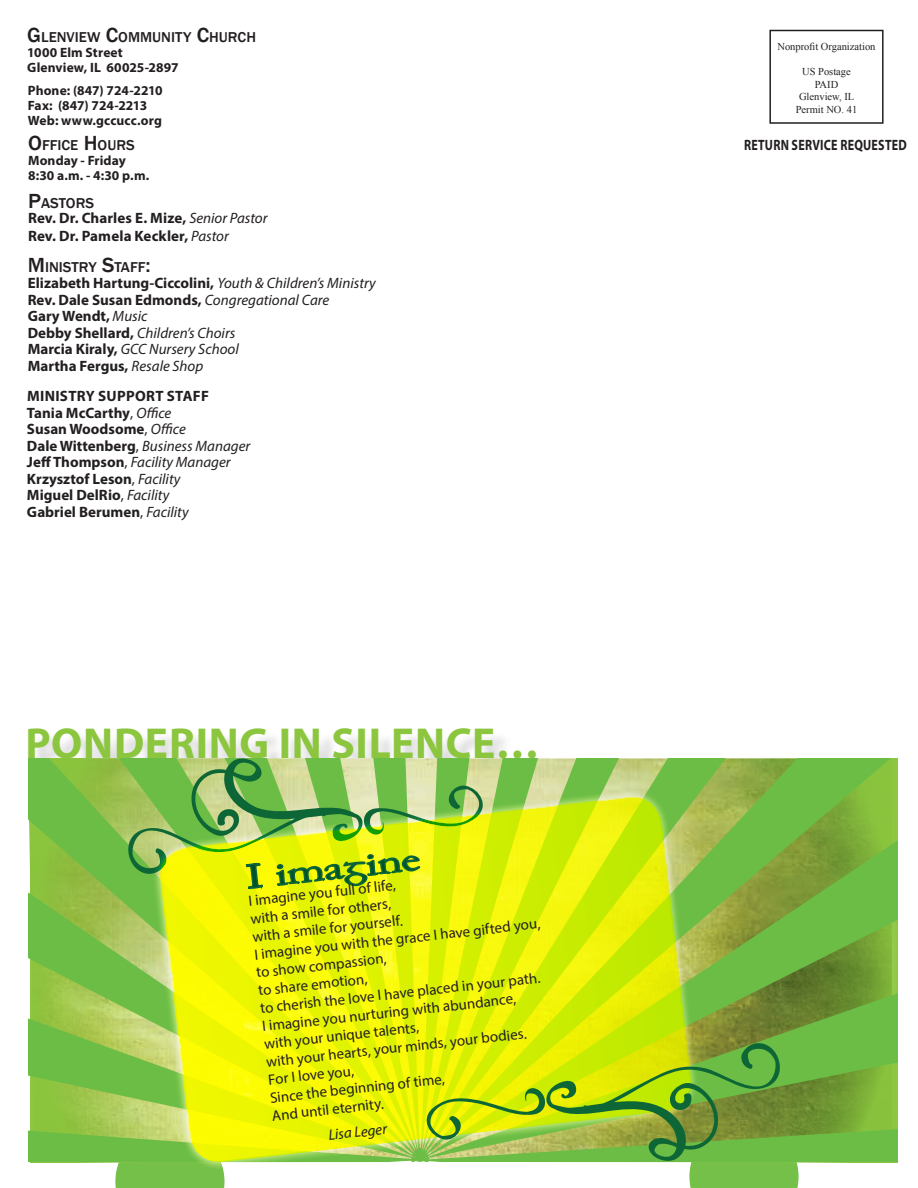
<style>
.page{position:relative;width:918px;height:1188px;background:#fff}
.page>*{position:absolute;margin:0;border:0;box-sizing:border-box;transform-origin:0 0}
.t1{font:700 43.5px "Myriad Pro";letter-spacing:.015em;color:#8bc63e}
.t2{font:31.5px "Junius Irish";color:#00512a;scale:1.5 1}
.t3{font:700 15px/16.5px "Myriad Pro";color:#231f20}
.t4{font:15px/18px "Myriad Pro";color:#231f20}
.t5{font:700 15px "Myriad Pro";letter-spacing:.02em;color:#231f20;scale:.8 1}
.t6{font:italic 15px "Myriad Pro";color:#231f20}
.t7{font:500 14.7px "Franklin Gothic";color:#231f20}
.t8{font:700 13.5px/15px "Myriad Pro";letter-spacing:.01em;color:#231f20}
.t9{font:10.5px/12.6px "Times New Roman";color:#231f20;text-align:center}
.s1{font-size:21px}
.s2{font-style:inherit}
.s3{font-weight:400;font-style:italic}
.s4{font-weight:400}
</style>
<div class="page">
<div style="left:115px;top:1163px;width:109px;height:25px;background:#75c048"></div>
<div style="left:30px;top:731px;width:524px;height:46px;background:#231f20;opacity:.19"></div>
<div style="left:769px;top:30px;width:115px;height:94px;border:2px solid #231f20"></div>
<svg style="left:28px;top:759px;width:869px;height:403px;background:#7db645"></svg>
<svg style="left:146px;top:783px;width:557px;height:392px;background:#96c35d"></svg>
<svg style="left:160px;top:796px;width:530px;height:382px;background:#dfef15"></svg>
<svg style="left:122px;top:756px;width:368px;height:159px;background:#b4d53d"></svg>
<svg style="left:420px;top:1041px;width:379px;height:147px;background:#a7ca43"></svg>
<p class="t7" style="left:27px;top:28px;width:103px"><span class="s1">G</span>LENVIEW <span class="s1">C</span>OMM</p>
<p class="t7" style="left:152px;top:28px;width:103px">UNITY <span class="s1">C</span>HURCH</p>
<p class="t8" style="left:27px;top:44px;width:153px"><span class="s2">1000</span> Elm Street<br>Glenview, IL 60025-2897</p>
<p class="t8" style="left:28px;top:82px;width:136px">Phone: (847) 724-2210<br>Fax: (847) 724-2213<br>Web: www.gccucc.org</p>
<p class="t7" style="left:28px;top:136px;width:108px"><span class="s1">O</span>FFICE <span class="s1">H</span>OURS</p>
<p class="t8" style="left:28px;top:153px;width:123px">Monday - Friday<br>8:30 a.m. - 4:30 p.m.</p>
<p class="t7" style="left:28px;top:194px;width:67px"><span class="s1">P</span>ASTORS</p>
<p class="t3" style="left:28px;top:208px;width:241px;line-height:18px">Rev. Dr. Charles E. Mize, <span class="s3">Senior Pastor<br></span>Rev. Dr. Pamela Keckler, <span class="s3">Pastor</span></p>
<p class="t7" style="left:28px;top:258px;width:124px"><span class="s1">M</span>INISTRY <span class="s1">S</span>TAFF<span class="s1">:</span></p>
<p class="t3" style="left:28px;top:275px;width:350px">Elizabeth Hartung-Ciccolini, <span class="s3">Youth &amp; Children’s Ministry </span>Rev. Dale Susan Edmonds, <span class="s3">Congregational Care<br></span>Gary Wendt, <span class="s3">Music<br></span>Debby Shellard, <span class="s3">Children’s Choirs<br></span>Marcia Kiraly, <span class="s3">GCC Nursery School<br></span>Martha Fergus, <span class="s3">Resale Shop</span></p>
<p class="t3" style="left:27px;top:387px;width:225px">MINISTRY SUPPORT STAFF<br>Tania McCarthy<span class="s4">,</span> <span class="s3">Office<br></span>Susan Woodsome<span class="s4">,</span> <span class="s3">Office<br></span>Dale Wittenberg<span class="s4">,</span> <span class="s3">Business Manager<br></span>Jeff Thompson<span class="s4">,</span> <span class="s3">Facility Manager<br></span>Krzysztof Leson<span class="s4">,</span> <span class="s3">Facility<br></span>Miguel DelRio<span class="s4">,</span> <span class="s3">Facility<br></span>Gabriel Berumen<span class="s4">,</span> <span class="s3">Facility</span></p>
<h1 class="t1" style="left:26px;top:715px;width:515px">PONDERING IN SILENCE…</h1>
<h2 class="t2" style="left:244px;top:857px;width:118px;rotate:-6deg">I imagine</h2>
<p class="t4" style="left:248px;top:891px;width:289px;rotate:-6deg">I imagine you full of life,<br>with a smile for others,<br>with a smile for yourself.<br>I imagine you with the grace I have gifted you, to show compassion,<br>to share emotion,<br>to cherish the love I have placed in your path.<br>I imagine you nurturing with abundance,<br>with your unique talents,<br>with your hearts, your minds, your bodies.<br>For I love you,<br>Since the beginning of time,<br>And until eternity.</p>
<p class="t6" style="left:328px;top:1126px;width:60px;rotate:-6deg">Lisa Leger</p>
<p class="t9" style="left:777px;top:40px;width:100px">Nonprofit Organization</p>
<p class="t9" style="left:796px;top:65px;width:63px">US Postage<br>PAID<br>Glenview, IL<br>Permit NO. 41</p>
<p class="t5" style="left:744px;top:135px;width:205px">RETURN SERVICE REQUESTED</p>
</div>
